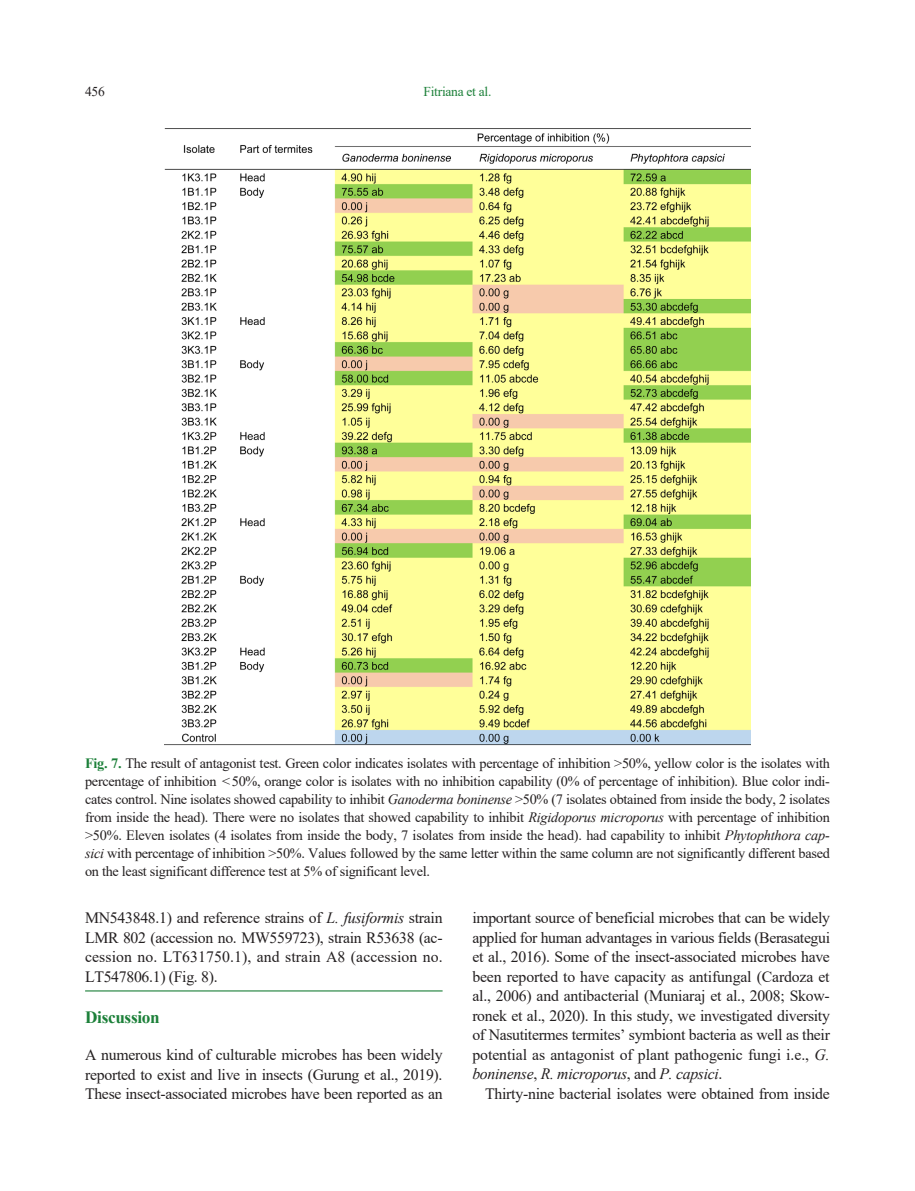
<style>
.page{position:relative;width:915px;height:1191px;background:#fff}
.page>*{position:absolute;margin:0;border:0;box-sizing:border-box;transform-origin:0 0}
.본문대{font:700 17.25px "Times New Roman";letter-spacing:-.02em;color:#1c8039}
.본문-1{font:15.75px/19.5px "Times New Roman";letter-spacing:-.02em;color:#231f20;text-align:justify}
.본문{font:15.75px/19.5px "Times New Roman";letter-spacing:-.015em;color:#231f20;text-align:justify}
.그림표설명{font:14.25px/18px "Times New Roman";letter-spacing:-.02em;color:#231f20;text-align:justify}
.t1{font:13.5px "Times New Roman";letter-spacing:-.02em;color:#1c8039}
.t2{font:13.5px "Times New Roman";color:#231f20}
.s1{font-weight:700;color:#1c8039}
.s2{font-style:italic}
</style>
<div class="page">
<hr style="left:85px;top:990px;width:357px;height:1px;background:#1c8039">
<img style="left:164px;top:133px;width:586px;height:612px">
<p class="t2" style="left:85px;top:82px;width:21px">456</p>
<p class="t1" style="left:423px;top:82px;width:69px">Fitriana et al.</p>
<p class="그림표설명" style="left:85px;top:754px;width:746px"><span class="s1">Fig. 7.</span> The result of antagonist test. Green color indicates isolates with percentage of inhibition &gt;50%, yellow color is the isolates with percentage of inhibition &lt;50%, orange color is isolates with no inhibition capability (0% of percentage of inhibition). Blue color indi&shy;cates control. Nine isolates showed capability to inhibit <span class="s2">Ganoderma boninense</span> &gt;50% (7 isolates obtained from inside the body, 2 isolates from inside the head). There were no isolates that showed capability to inhibit <span class="s2">Rigidoporus microporus</span> with percentage of inhibition &gt;50%. Eleven isolates (4 isolates from inside the body, 7 isolates from inside the head). had capability to inhibit <span class="s2">Phytophthora cap&shy;sici</span> with percentage of inhibition &gt;50%. Values followed by the same letter within the same column are not significantly different based on the least significant difference test at 5% of significant level.</p>
<p class="본문" style="left:85px;top:907px;width:359px">MN543848.1) and reference strains of <span class="s2">L. fusiformis</span> strain LMR 802 (accession no. MW559723), strain R53638 (ac&shy;cession no. LT631750.1), and strain A8 (accession no.<br>LT547806.1) (Fig. 8).</p>
<p class="본문대" style="left:85px;top:1004px;width:76px">Discussion</p>
<p class="본문-1" style="left:85px;top:1044px;width:359px">A numerous kind of culturable microbes has been widely reported to exist and live in insects (Gurung et al., 2019).<br>These insect-associated microbes have been reported as an</p>
<p class="본문-1" style="left:472px;top:907px;width:359px">important source of beneficial microbes that can be widely applied for human advantages in various fields (Berasategui et al., 2016). Some of the insect-associated microbes have been reported to have capacity as antifungal (Cardoza et al., 2006) and antibacterial (Muniaraj et al., 2008; Skow&shy;ronek et al., 2020). In this study, we investigated diversity of Nasutitermes termites’ symbiont bacteria as well as their potential as antagonist of plant pathogenic fungi i.e., <span class="s2">G. boninense</span>, <span class="s2">R. microporus</span>, and <span class="s2">P. capsici</span>.</p>
<p class="본문" style="left:485px;top:1083px;width:346px">Thirty-nine bacterial isolates were obtained from inside</p>
</div>
